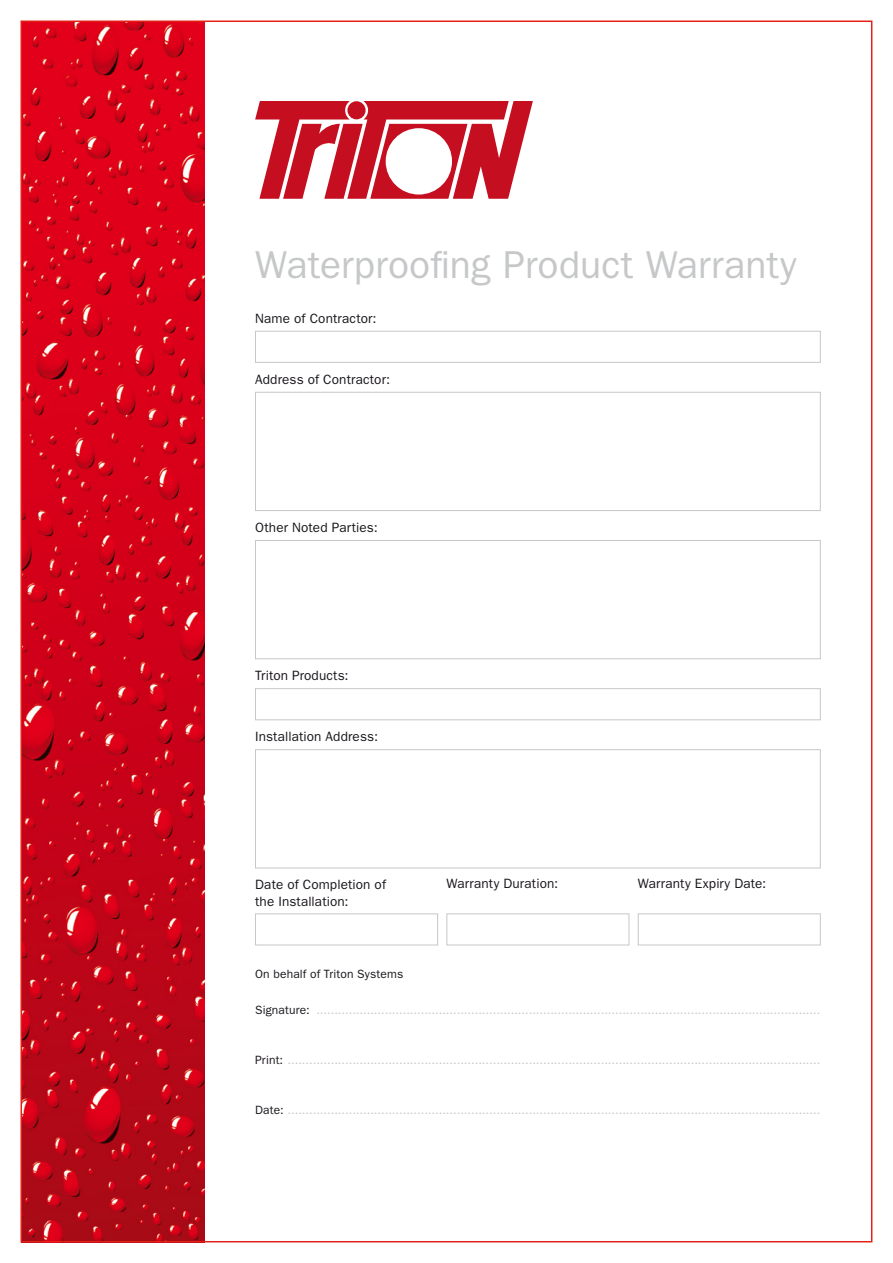
<style>
.page{position:relative;width:893px;height:1263px;background:#fff}
.page>*{position:absolute;margin:0;border:0;box-sizing:border-box;transform-origin:0 0}
.t1{font:39px "ITC Franklin Gothic Std";letter-spacing:.005em;color:#c6c7c8}
.t2{font:13.5px/16.2px "ITC Franklin Gothic Std";letter-spacing:.01em;color:#1a171c}
.t3{font:12px "ITC Franklin Gothic Std";letter-spacing:.015em;color:#c6c7c8}
.t4{font:12px "ITC Franklin Gothic Std";letter-spacing:.015em;color:#1a171c}
.s1{color:#1a171c}
</style>
<div class="page">
<img style="left:21px;top:24px;width:183px;height:1219px">
<svg style="left:255px;top:101px;width:278px;height:98px"></svg>
<div style="left:347px;top:101px;width:19px;height:18px;background:#c50e1f;border-radius:50%"></div>
<div style="left:255px;top:392px;width:566px;height:119px;border:1px solid #c6c7c8"></div>
<div style="left:255px;top:540px;width:566px;height:119px;border:1px solid #c6c7c8"></div>
<div style="left:255px;top:749px;width:566px;height:119px;border:1px solid #c6c7c8"></div>
<div style="left:255px;top:331px;width:566px;height:32px;border:1px solid #c6c7c8"></div>
<div style="left:255px;top:688px;width:566px;height:32px;border:1px solid #c6c7c8"></div>
<div style="left:255px;top:913px;width:183px;height:32px;border:1px solid #c6c7c8"></div>
<div style="left:446px;top:913px;width:183px;height:32px;border:1px solid #c6c7c8"></div>
<div style="left:638px;top:913px;width:183px;height:32px;border:1px solid #c6c7c8"></div>
<p class="t1" style="left:255px;top:242px;width:543px">Waterproofing Product Warranty</p>
<p class="t2" style="left:255px;top:310px;width:123px">Name of Contractor:</p>
<p class="t2" style="left:255px;top:371px;width:137px">Address of Contractor:</p>
<p class="t2" style="left:255px;top:519px;width:124px">Other Noted Parties:</p>
<p class="t2" style="left:255px;top:667px;width:95px">Triton Products:</p>
<p class="t2" style="left:255px;top:728px;width:124px">Installation Address:</p>
<p class="t2" style="left:255px;top:877px;width:132px">Date of Completion of the Installation:</p>
<p class="t2" style="left:446px;top:875px;width:113px">Warranty Duration:</p>
<p class="t2" style="left:638px;top:875px;width:130px">Warranty Expiry Date:</p>
<p class="t4" style="left:255px;top:967px;width:150px">On behalf of Triton Systems</p>
<p class="t3" style="left:255px;top:1003px;width:567px"><span class="s1">Signature:</span> ............................................................................................................................................</p>
<p class="t3" style="left:255px;top:1053px;width:567px"><span class="s1">Print:</span> ....................................................................................................................................................</p>
<p class="t3" style="left:255px;top:1103px;width:567px"><span class="s1">Date:</span> ....................................................................................................................................................</p>
</div>
